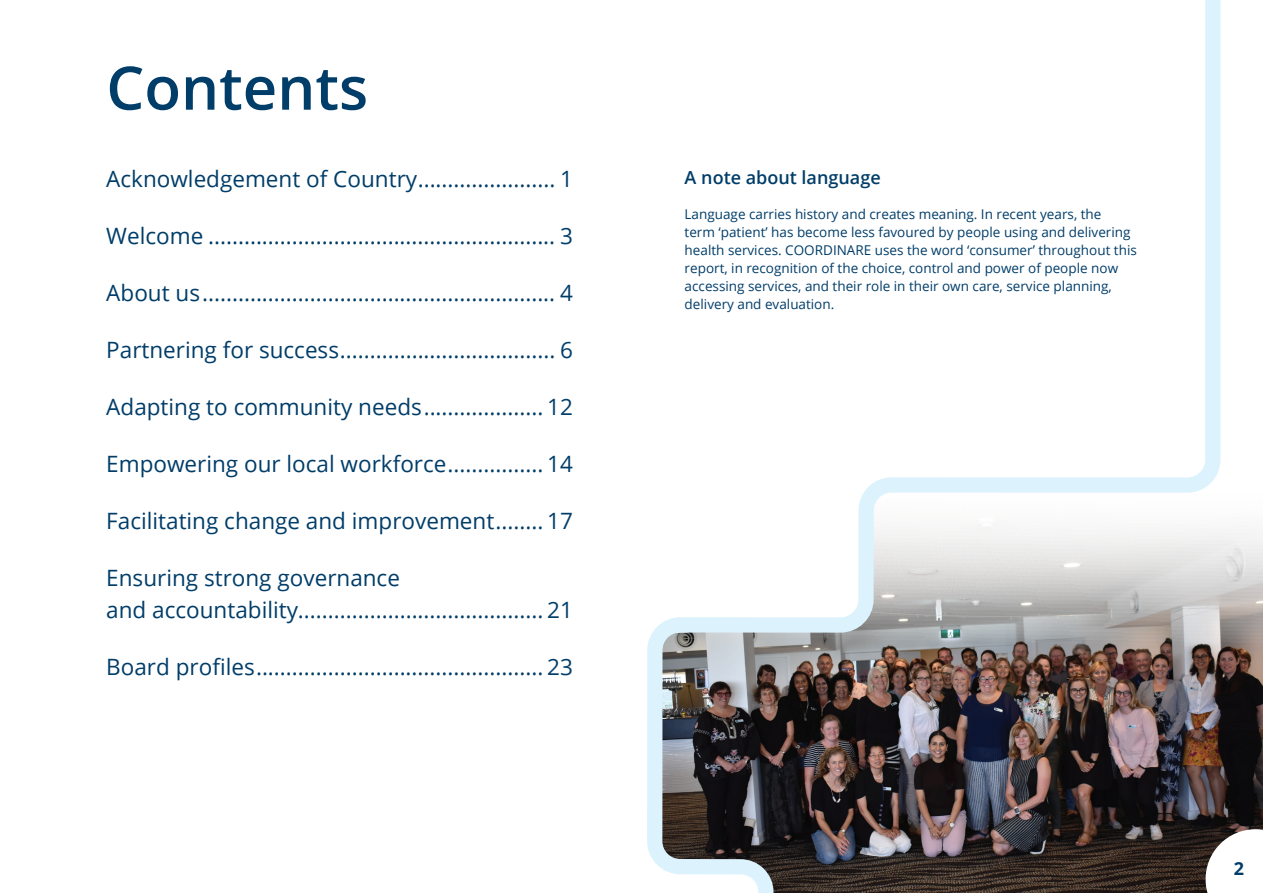
<style>
.page{position:relative;width:1263px;height:893px;background:#fff}
.page>*{position:absolute;margin:0;border:0;box-sizing:border-box;transform-origin:0 0}
.Heading_1_new{font:600 60px "Open Sans";color:#003d69}
.body{font:22.5px/31.5px "Open Sans";color:#003d69}
.body-2{font:600 18px "Open Sans";color:#003d69}
.t1{font:700 18px "Open Sans";color:#003d69}
.body-3{font:13.5px/18px "Open Sans";color:#003d69}
</style>
<div class="page">
<img style="left:1220px;top:532px;width:43px;height:297px">
<svg style="left:647px;top:0;width:573px;height:893px"></svg>
<svg style="left:1205px;top:829px;width:58px;height:64px"></svg>
<p class="Heading_1_new" style="left:106px;top:47px;width:263px">Contents</p>
<p class="body" style="left:106px;top:163px;width:468px">Acknowledgement of Country....................... 1</p>
<p class="body" style="left:106px;top:220px;width:468px">Welcome .......................................................... 3</p>
<p class="body" style="left:106px;top:277px;width:468px">About us........................................................... 4</p>
<p class="body" style="left:106px;top:334px;width:468px">Partnering for success.................................... 6</p>
<p class="body" style="left:106px;top:391px;width:468px">Adapting to community needs.................... 12</p>
<p class="body" style="left:106px;top:448px;width:468px">Empowering our local workforce................ 14</p>
<p class="body" style="left:106px;top:505px;width:468px">Facilitating change and improvement........ 17</p>
<p class="body" style="left:106px;top:562px;width:468px">Ensuring strong governance<br>and accountability......................................... 21</p>
<p class="body" style="left:106px;top:650px;width:468px">Board profiles................................................ 23</p>
<p class="body-2" style="left:685px;top:165px;width:198px">A note about language</p>
<p class="body-3" style="left:685px;top:205px;width:454px">Language carries history and creates meaning. In recent years, the<br>term ‘patient’ has become less favoured by people using and delivering health services. COORDINARE uses the word ‘consumer’ throughout this report, in recognition of the choice, control and power of people now accessing services, and their role in their own care, service planning, delivery and evaluation.</p>
<p class="t1" style="left:1234px;top:856px;width:12px">2</p>
</div>
